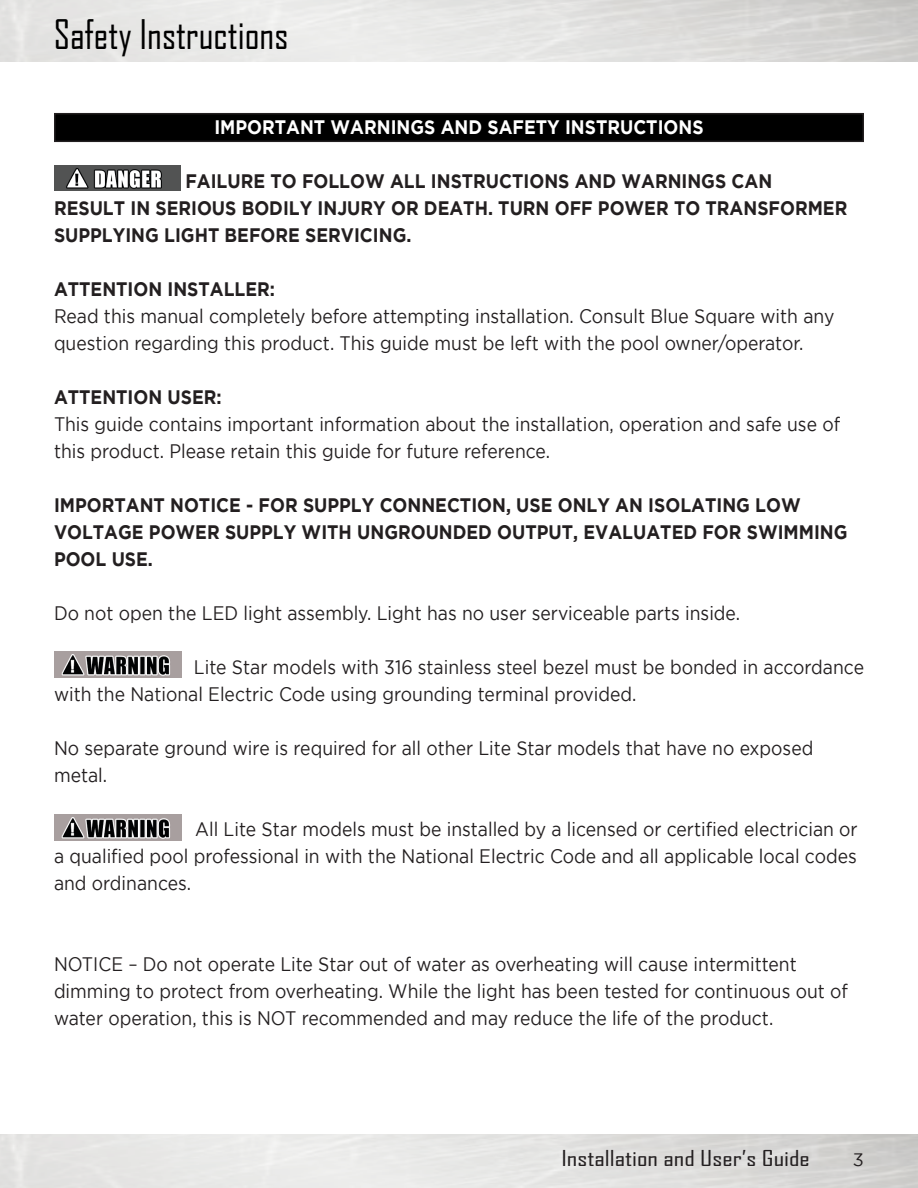
<style>
.page{position:relative;width:918px;height:1188px;background:#fff}
.page>*{position:absolute;margin:0;border:0;box-sizing:border-box;transform-origin:0 0}
.t1{font:39px "Agency FB";color:#000}
.t2{font:21px "Agency FB";color:#231f20;scale:1.32 1}
.t3{font:19.5px/27px "Gotham";color:#231f20;scale:.9 1}
.t4{font:700 19.5px/27px "Gotham";color:#231f20;scale:.9 1}
.t5{font:700 19.5px "Gotham";color:#fff;scale:.9 1}
.t6{font:18px "Gotham";color:#231f20}
</style>
<div class="page">
<div style="left:55px;top:114px;width:808px;height:27px;background:#000"></div>
<div style="left:54px;top:113px;width:810px;height:29px;border:2px solid #231f20"></div>
<img style="left:54px;top:166px;width:126px;height:25px">
<img style="left:54px;top:651px;width:128px;height:26px">
<img style="left:54px;top:815px;width:128px;height:25px">
<p class="t1" style="left:54px;top:10px;width:236px">Safety Instructions</p>
<p class="t5" style="left:214px;top:116px;width:545px">IMPORTANT WARNINGS AND SAFETY INSTRUCTIONS</p>
<p class="t4" style="left:54px;top:167px;width:883px;text-indent:131px">FAILURE TO FOLLOW ALL INSTRUCTIONS AND WARNINGS CAN<br>RESULT IN SERIOUS BODILY INJURY OR DEATH. TURN OFF POWER TO TRANSFORMER<br>SUPPLYING LIGHT BEFORE SERVICING.</p>
<p class="t4" style="left:54px;top:275px;width:247px">ATTENTION INSTALLER:</p>
<p class="t3" style="left:54px;top:302px;width:869px">Read this manual completely before attempting installation. Consult Blue Square with any question regarding this product. This guide must be left with the pool owner/operator.</p>
<p class="t4" style="left:54px;top:383px;width:188px">ATTENTION USER:</p>
<p class="t3" style="left:54px;top:410px;width:875px">This guide contains important information about the installation, operation and safe use of this product. Please retain this guide for future reference.</p>
<p class="t4" style="left:54px;top:491px;width:883px">IMPORTANT NOTICE - FOR SUPPLY CONNECTION, USE ONLY AN ISOLATING LOW<br>VOLTAGE POWER SUPPLY WITH UNGROUNDED OUTPUT, EVALUATED FOR SWIMMING<br>POOL USE.</p>
<p class="t3" style="left:54px;top:599px;width:764px">Do not open the LED light assembly. Light has no user serviceable parts inside.</p>
<p class="t3" style="left:54px;top:653px;width:902px;text-indent:140px">Lite Star models with 316 stainless steel bezel must be bonded in accordance with the National Electric Code using grounding terminal provided.</p>
<p class="t3" style="left:54px;top:734px;width:845px">No separate ground wire is required for all other Lite Star models that have no exposed metal.</p>
<p class="t3" style="left:54px;top:815px;width:895px;text-align:justify;text-indent:141px">All Lite Star models must be installed by a licensed or certified electrician or a qualified pool professional in with the National Electric Code and all applicable local codes and ordinances.</p>
<p class="t3" style="left:54px;top:950px;width:884px">NOTICE – Do not operate Lite Star out of water as overheating will cause intermittent dimming to protect from overheating. While the light has been tested for continuous out of water operation, this is NOT recommended and may reduce the life of the product.</p>
<p class="t2" style="left:561px;top:1145px;width:190px">Installation and User’s Guide</p>
<p class="t6" style="left:853px;top:1150px;width:13px">3</p>
</div>
